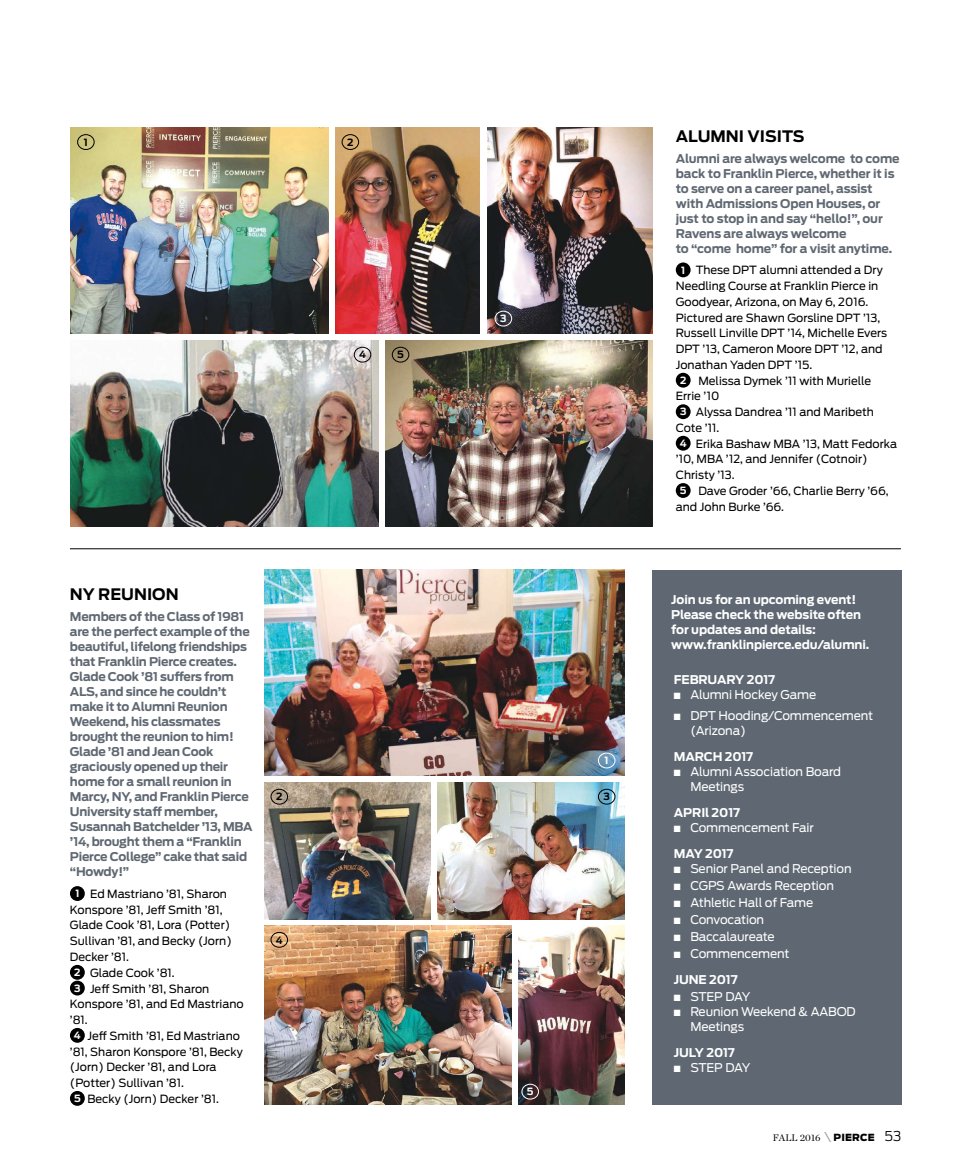
<style>
.page{position:relative;width:972px;height:1175px;background:#fff}
.page>*{position:absolute;margin:0;border:0;box-sizing:border-box;transform-origin:0 0}
.t1{font:700 15.75px "Antenna";color:#000}
.t2{font:700 12px/15px "Antenna";letter-spacing:-.02em;color:#5f6872}
.t3{font:12px/15px "Antenna";letter-spacing:-.01em;color:#fff}
.t4{font:700 12px/15px "Antenna";letter-spacing:-.01em;color:#fff}
.t5{font:11.25px "Antenna";color:#000}
.t6{font:700 9.9px "Antenna";color:#000}
.t7{font:700 9.9px "Antenna";color:#fff}
.t8{font:9.75px "Chronicle Deck";letter-spacing:.02em;color:#000}
.s1{font-weight:700;font-size:9.9px;color:#fff}
.s2{font-weight:700}
.s3{font-family:"Antenna";font-weight:300;font-size:13.5px;color:#8f9295}
.s4{font-family:"Antenna";font-weight:900}
.s5{font-family:"Antenna";font-weight:300;font-size:13.5px}
</style>
<div class="page">
<img style="left:385px;top:340px;width:267px;height:186px">
<img style="left:518px;top:926px;width:107px;height:178px">
<img style="left:265px;top:926px;width:247px;height:178px">
<img style="left:438px;top:783px;width:187px;height:136px">
<img style="left:265px;top:569px;width:360px;height:207px">
<img style="left:265px;top:783px;width:166px;height:136px">
<img style="left:487px;top:128px;width:165px;height:206px">
<img style="left:71px;top:340px;width:307px;height:186px">
<img style="left:335px;top:128px;width:145px;height:206px">
<img style="left:71px;top:128px;width:258px;height:206px">
<hr style="left:70px;top:548px;width:831px;height:1px;background:#000">
<div style="left:676px;top:262px;width:15px;height:15px;background:#000;border-radius:50%"></div>
<div style="left:676px;top:373px;width:15px;height:14px;background:#000;border-radius:50%"></div>
<div style="left:676px;top:404px;width:15px;height:15px;background:#000;border-radius:50%"></div>
<div style="left:676px;top:436px;width:15px;height:14px;background:#000;border-radius:50%"></div>
<div style="left:676px;top:483px;width:15px;height:15px;background:#000;border-radius:50%"></div>
<div style="left:652px;top:569px;width:249px;height:535px;background:#5f6872"></div>
<div style="left:522px;top:1084px;width:17px;height:15px;border:1px solid #fff;border-radius:50%"></div>
<div style="left:70px;top:886px;width:15px;height:15px;background:#000;border-radius:50%"></div>
<div style="left:70px;top:964px;width:15px;height:15px;background:#000;border-radius:50%"></div>
<div style="left:70px;top:980px;width:15px;height:15px;background:#000;border-radius:50%"></div>
<div style="left:70px;top:1027px;width:15px;height:15px;background:#000;border-radius:50%"></div>
<div style="left:70px;top:1090px;width:15px;height:15px;background:#000;border-radius:50%"></div>
<div style="left:495px;top:311px;width:17px;height:15px;border:1px solid #fff;border-radius:50%"></div>
<div style="left:77px;top:134px;width:17px;height:16px;border:1px solid #000;border-radius:50%"></div>
<div style="left:342px;top:134px;width:17px;height:16px;border:1px solid #000;border-radius:50%"></div>
<div style="left:354px;top:347px;width:17px;height:15px;border:1px solid #000;border-radius:50%"></div>
<div style="left:392px;top:347px;width:17px;height:15px;border:1px solid #000;border-radius:50%"></div>
<div style="left:598px;top:752px;width:17px;height:16px;border:1px solid #fff;border-radius:50%"></div>
<div style="left:271px;top:789px;width:17px;height:15px;border:1px solid #000;border-radius:50%"></div>
<div style="left:271px;top:932px;width:17px;height:15px;border:1px solid #000;border-radius:50%"></div>
<div style="left:598px;top:789px;width:17px;height:15px;border:1px solid #000;border-radius:50%"></div>
<p class="t6" style="left:84px;top:138px;width:6px">1</p>
<p class="t6" style="left:347px;top:138px;width:8px">2</p>
<p class="t6" style="left:359px;top:351px;width:8px">4</p>
<p class="t6" style="left:397px;top:351px;width:8px">5</p>
<p class="t1" style="left:70px;top:588px;width:110px">NY REUNION</p>
<p class="t2" style="left:70px;top:610px;width:184px">Members of the Class of 1981 are the perfect example of the beautiful, lifelong friendships that Franklin Pierce creates.<br>Glade Cook ’81 suffers from<br>ALS, and since he couldn’t make it to Alumni Reunion<br>Weekend, his classmates brought the reunion to him!<br>Glade ’81 and Jean Cook graciously opened up their home for a small reunion in<br>Marcy, NY, and Franklin Pierce<br>University staff member,<br>Susannah Batchelder ’13, MBA ’14, brought them a “Franklin<br>Pierce College” cake that said “Howdy!”</p>
<p class="t5" style="left:75px;top:889px;width:153px"><span class="s1">1</span> Ed Mastriano ’81, Sharon</p>
<p class="t5" style="left:70px;top:905px;width:154px">Konspore ’81, Jeff Smith ’81,</p>
<p class="t5" style="left:70px;top:921px;width:162px">Glade Cook ’81, Lora (Potter)</p>
<p class="t5" style="left:70px;top:936px;width:163px">Sullivan ’81, and Becky (Jorn)</p>
<p class="t5" style="left:70px;top:952px;width:61px">Decker ’81.</p>
<p class="t5" style="left:74px;top:968px;width:102px"><span class="s1">2</span> Glade Cook ’81.</p>
<p class="t5" style="left:74px;top:984px;width:137px"><span class="s1">3</span> Jeff Smith ’81, Sharon</p>
<p class="t5" style="left:70px;top:999px;width:175px">Konspore ’81, and Ed Mastriano</p>
<p class="t5" style="left:70px;top:1015px;width:19px">’81.</p>
<p class="t5" style="left:74px;top:1031px;width:168px"><span class="s1">4</span> Jeff Smith ’81, Ed Mastriano</p>
<p class="t5" style="left:70px;top:1047px;width:174px">’81, Sharon Konspore ’81, Becky</p>
<p class="t5" style="left:70px;top:1062px;width:148px">(Jorn) Decker ’81, and Lora</p>
<p class="t5" style="left:70px;top:1078px;width:115px">(Potter) Sullivan ’81.</p>
<p class="t5" style="left:74px;top:1094px;width:146px"><span class="s1">5</span> Becky (Jorn) Decker ’81.</p>
<p class="t6" style="left:276px;top:793px;width:8px">2</p>
<p class="t6" style="left:276px;top:936px;width:8px">4</p>
<p class="t7" style="left:500px;top:315px;width:8px">3</p>
<p class="t7" style="left:527px;top:1088px;width:8px">5</p>
<p class="t7" style="left:605px;top:757px;width:6px">1</p>
<p class="t6" style="left:603px;top:793px;width:8px">3</p>
<p class="t1" style="left:676px;top:130px;width:130px">ALUMNI VISITS</p>
<p class="t2" style="left:676px;top:152px;width:225px">Alumni are always welcome to come back to Franklin Pierce, whether it is to serve on a career panel, assist with Admissions Open Houses, or just to stop in and say “hello!”, our Ravens are always welcome<br>to “come home” for a visit anytime.</p>
<p class="t5" style="left:681px;top:266px;width:203px"><span class="s1">1</span> These DPT alumni attended a Dry</p>
<p class="t5" style="left:676px;top:282px;width:204px">Needling Course at Franklin Pierce in</p>
<p class="t5" style="left:676px;top:297px;width:194px">Goodyear, Arizona, on May 6, 2016.</p>
<p class="t5" style="left:676px;top:313px;width:206px">Pictured are Shawn Gorsline DPT ’13,</p>
<p class="t5" style="left:676px;top:329px;width:213px">Russell Linville DPT ’14, Michelle Evers</p>
<p class="t5" style="left:676px;top:345px;width:208px">DPT ’13, Cameron Moore DPT ’12, and</p>
<p class="t5" style="left:676px;top:360px;width:138px">Jonathan Yaden DPT ’15.</p>
<p class="t5" style="left:680px;top:376px;width:193px"><span class="s1">2</span> Melissa Dymek ’11 with Murielle</p>
<p class="t5" style="left:676px;top:392px;width:45px">Errie ’10</p>
<p class="t5" style="left:680px;top:408px;width:195px"><span class="s1">3</span> Alyssa Dandrea ’11 and Maribeth</p>
<p class="t5" style="left:676px;top:423px;width:45px">Cote ’11.</p>
<p class="t5" style="left:680px;top:439px;width:219px"><span class="s1">4</span> Erika Bashaw MBA ’13, Matt Fedorka</p>
<p class="t5" style="left:676px;top:455px;width:194px">’10, MBA ’12, and Jennifer (Cotnoir)</p>
<p class="t5" style="left:676px;top:471px;width:60px">Christy ’13.</p>
<p class="t5" style="left:680px;top:486px;width:210px"><span class="s1">5</span> Dave Groder ’66, Charlie Berry ’66,</p>
<p class="t5" style="left:676px;top:502px;width:110px">and John Burke ’66.</p>
<p class="t4" style="left:671px;top:592px;width:200px">Join us for an upcoming event!<br>Please check the website often for updates and details: www.franklinpierce.edu/alumni.</p>
<p class="t4" style="left:674px;top:673px;width:103px">FEBRUARY 2017</p>
<p class="t3" style="left:674px;top:688px;width:144px">■ Alumni Hockey Game</p>
<p class="t3" style="left:690px;top:709px;width:184px;text-indent:-16px">■ DPT Hooding/Commencement (Arizona)</p>
<p class="t4" style="left:674px;top:750px;width:81px">MARCH 2017</p>
<p class="t3" style="left:690px;top:765px;width:152px;text-indent:-16px">■ Alumni Association Board<br>Meetings</p>
<p class="t4" style="left:674px;top:806px;width:68px">APRIl 2017</p>
<p class="t3" style="left:674px;top:815px;width:142px;line-height:25.8px">■ Commencement Fair<br><span class="s2">MAY 2017</span></p>
<p class="t3" style="left:674px;top:861px;width:179px">■ Senior Panel and Reception</p>
<p class="t3" style="left:674px;top:879px;width:162px">■ CGPS Awards Reception</p>
<p class="t3" style="left:674px;top:896px;width:141px">■ Athletic Hall of Fame</p>
<p class="t3" style="left:674px;top:913px;width:92px">■ Convocation</p>
<p class="t3" style="left:674px;top:930px;width:102px">■ Baccalaureate</p>
<p class="t3" style="left:674px;top:942px;width:117px;line-height:25.8px">■ Commencement<br><span class="s2">JUNE 2017</span></p>
<p class="t3" style="left:674px;top:990px;width:78px">■ STEP DAY</p>
<p class="t3" style="left:690px;top:1005px;width:167px;text-indent:-16px">■ Reunion Weekend &amp; AABOD<br>Meetings</p>
<p class="t4" style="left:674px;top:1046px;width:63px">JULY 2017</p>
<p class="t3" style="left:674px;top:1061px;width:78px">■ STEP DAY</p>
<p class="t7" style="left:856px;top:606px;width:8px">4</p>
<p class="t8" style="left:773px;top:1134px;width:130px">FALL 2016 <span class="s3">\</span> <span class="s4">PIERCE</span> <span class="s5">53</span></p>
</div>
